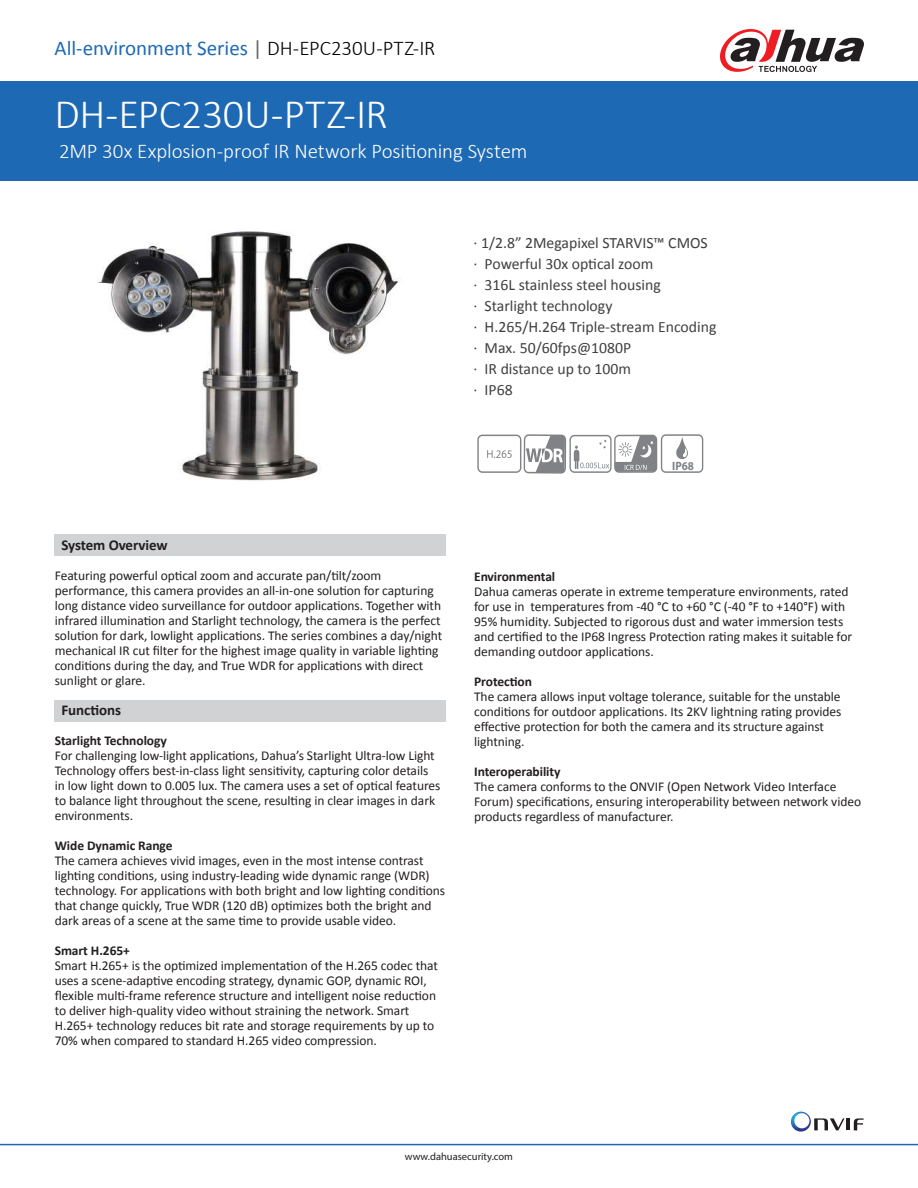
<style>
.page{position:relative;width:918px;height:1188px;background:#fff}
.page>*{position:absolute;margin:0;border:0;box-sizing:border-box;transform-origin:0 0}
.t1{font:300 42px "Calibri";letter-spacing:-.01em;color:#fff}
.t2{font:300 21px "Calibri";letter-spacing:-.005em;color:#fff}
.t3{font:21px "Calibri";color:#1e69b4}
.t4{font:15.75px/21px "Calibri";color:#413f41}
.t5{font:700 15px "Calibri";letter-spacing:-.005em;color:#231f20}
.t6{font:13.5px/15px "Calibri";letter-spacing:-.005em;color:#231f20}
.t7{font:700 13.5px "Calibri";letter-spacing:-.005em;color:#231f20}
.t8{font:700 12px "Myriad Pro";color:#808285;scale:.91 1}
.t9{font:10.5px "Myriad Pro";color:#231f20}
.s1{color:#636366}
.s2{font-weight:300;color:#000}
</style>
<div class="page">
<div style="left:0;top:81px;width:918px;height:100px;background:#1e69b4"></div>
<hr style="left:0;top:1144px;width:918px;height:1px;background:#1e69b4">
<svg style="left:720px;top:29px;width:144px;height:43px"></svg>
<hr style="left:846px;top:1118px;width:4px;height:12px;background:#201d1e">
<svg style="left:854px;top:1118px;width:10px;height:12px"></svg>
<svg style="left:791px;top:1112px;width:54px;height:20px"></svg>
<img style="left:98px;top:231px;width:301px;height:250px">
<svg style="left:477px;top:434px;width:226px;height:40px"></svg>
<div style="left:54px;top:534px;width:391px;height:22px;background:#d1d2d4"></div>
<div style="left:54px;top:700px;width:391px;height:21px;background:#d1d2d4"></div>
<h2 class="t3" style="left:55px;top:35px;width:382px">All-environment Series <span class="s1">|</span> <span class="s2">DH-EPC230U-PTZ-IR</span></h2>
<h1 class="t1" style="left:55px;top:88px;width:335px">DH-EPC230U-PTZ-IR</h1>
<h2 class="t2" style="left:59px;top:138px;width:470px">2MP 30x Explosion-proof IR Network Positioning System</h2>
<p class="t4" style="left:474px;top:233px;width:244px">· 1/2.8” 2Megapixel STARVIS™ CMOS<br>· Powerful 30x optical zoom<br>· 316L stainless steel housing<br>· Starlight technology<br>· H.265/H.264 Triple-stream Encoding · Max. 50/60fps@1080P<br>· IR distance up to 100m<br>· IP68</p>
<p class="t5" style="left:61px;top:536px;width:108px">System Overview</p>
<p class="t6" style="left:55px;top:569px;width:389px">Featuring powerful optical zoom and accurate pan/tilt/zoom performance, this camera provides an all-in-one solution for capturing long distance video surveillance for outdoor applications. Together with infrared illumination and Starlight technology, the camera is the perfect solution for dark, lowlight applications. The series combines a day/night mechanical IR cut filter for the highest image quality in variable lighting conditions during the day, and True WDR for applications with direct sunlight or glare.</p>
<p class="t5" style="left:61px;top:701px;width:61px">Functions</p>
<p class="t7" style="left:55px;top:732px;width:114px">Starlight Technology</p>
<p class="t6" style="left:55px;top:749px;width:387px">For challenging low-light applications, Dahua’s Starlight Ultra-low Light Technology offers best-in-class light sensitivity, capturing color details in low light down to 0.005 lux. The camera uses a set of optical features to balance light throughout the scene, resulting in clear images in dark environments.</p>
<p class="t7" style="left:55px;top:837px;width:119px">Wide Dynamic Range</p>
<p class="t6" style="left:55px;top:854px;width:392px">The camera achieves vivid images, even in the most intense contrast lighting conditions, using industry-leading wide dynamic range (WDR) technology. For applications with both bright and low lighting conditions that change quickly, True WDR (120 dB) optimizes both the bright and dark areas of a scene at the same time to provide usable video.</p>
<p class="t7" style="left:55px;top:942px;width:77px">Smart H.265+</p>
<p class="t6" style="left:55px;top:959px;width:385px">Smart H.265+ is the optimized implementation of the H.265 codec that uses a scene-adaptive encoding strategy, dynamic GOP, dynamic ROI, flexible multi-frame reference structure and intelligent noise reduction to deliver high-quality video without straining the network. Smart H.265+ technology reduces bit rate and storage requirements by up to 70% when compared to standard H.265 video compression.</p>
<p class="t8" style="left:672px;top:458px;width:25px">IP68</p>
<p class="t7" style="left:474px;top:568px;width:83px">Environmental</p>
<p class="t6" style="left:474px;top:584px;width:380px">Dahua cameras operate in extreme temperature environments, rated for use in temperatures from -40 °C to +60 °C (-40 °F to +140°F) with 95% humidity. Subjected to rigorous dust and water immersion tests and certified to the IP68 Ingress Protection rating makes it suitable for demanding outdoor applications.</p>
<p class="t7" style="left:474px;top:673px;width:59px">Protection</p>
<p class="t6" style="left:474px;top:689px;width:369px">The camera allows input voltage tolerance, suitable for the unstable conditions for outdoor applications. Its 2KV lightning rating provides effective protection for both the camera and its structure against lightning.</p>
<p class="t7" style="left:474px;top:763px;width:88px">Interoperability</p>
<p class="t6" style="left:474px;top:779px;width:389px">The camera conforms to the ONVIF (Open Network Video Interface<br>Forum) specifications, ensuring interoperability between network video products regardless of manufacturer.</p>
<p class="t9" style="left:405px;top:1150px;width:110px">www.dahuasecurity.com</p>
</div>
